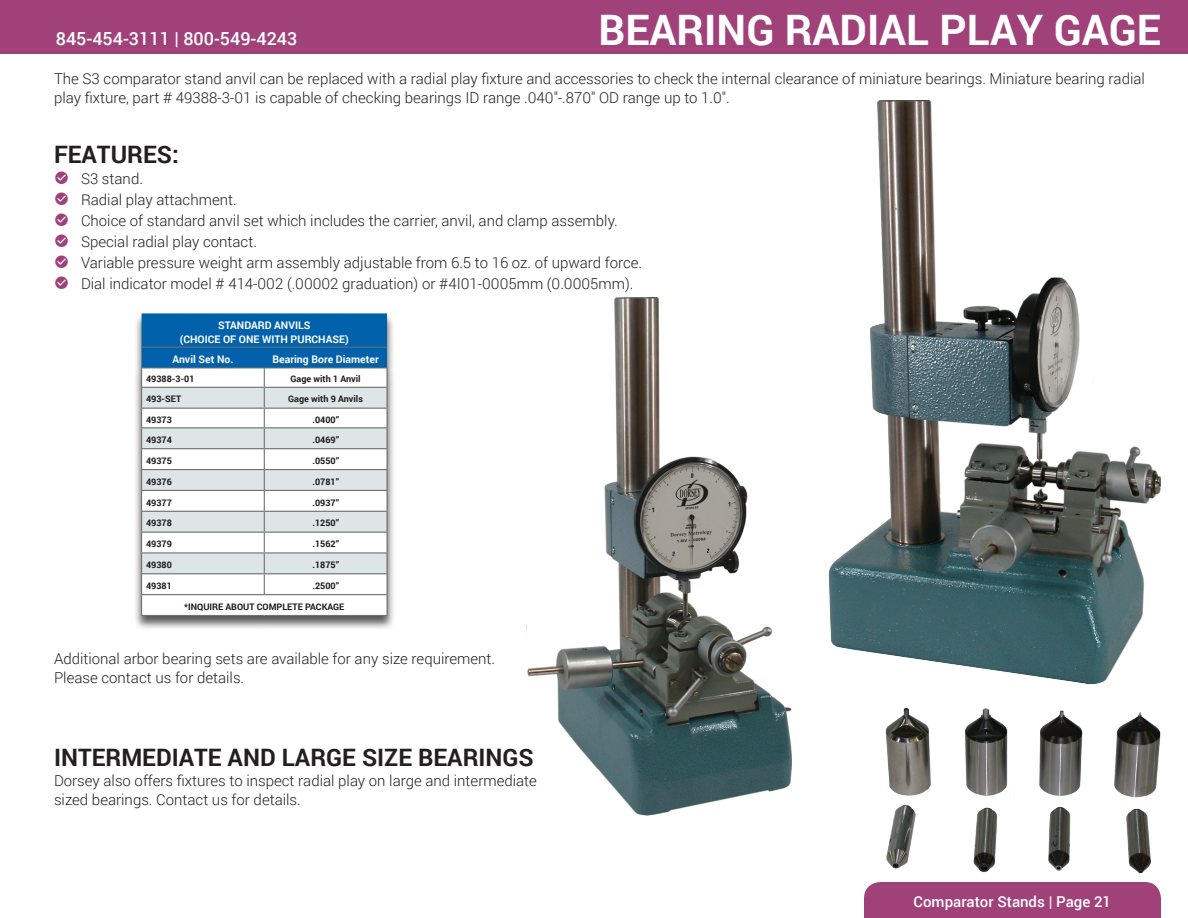
<style>
.page{position:relative;width:1188px;height:918px;background:#fff}
.page>*{position:absolute;margin:0;border:0;box-sizing:border-box;transform-origin:0 0}
.t1{font:700 42px "Roboto";color:#fff}
.t2{font:700 24px "Roboto";color:#231f20}
.t3{font:500 18px "Roboto";color:#fff}
.t4{font:300 15px/21px "Roboto";color:#231f20}
.t5{font:500 15px "Roboto";color:#fff}
.t6{font:700 10.5px/13.5px "Roboto";color:#fff;text-align:center}
.t7{font:700 9px "Roboto";color:#191a19}
</style>
<div class="page">
<div style="left:864px;top:882px;width:297px;height:36px;background:#a0417a"></div>
<div style="left:0;top:0;width:1188px;height:54px;background:#a0417a"></div>
<img style="left:829px;top:100px;width:332px;height:584px">
<img style="left:526px;top:297px;width:266px;height:518px">
<img style="left:886px;top:708px;width:274px;height:165px">
<div style="left:133px;top:312px;width:262px;height:318px;background:#231f20;opacity:.75"></div>
<svg style="left:141px;top:313px;width:247px;height:302px"></svg>
<hr style="left:264px;top:594px;width:124px;height:1px;background:#707274">
<hr style="left:386px;top:595px;width:2px;height:20px;background:#707274">
<hr style="left:141px;top:615px;width:123px;height:1px;background:#707274">
<hr style="left:264px;top:615px;width:124px;height:1px;background:#707274">
<p class="t3" style="left:56px;top:26px;width:243px">845-454-3111 | 800-549-4243</p>
<h1 class="t1" style="left:599px;top:1px;width:564px">BEARING RADIAL PLAY GAGE</h1>
<p class="t4" style="left:54px;top:68px;width:1092px;line-height:19.5px">The S3 comparator stand anvil can be replaced with a radial play fixture and accessories to check the internal clearance of miniature bearings. Miniature bearing radial play fixture, part # 49388-3-01 is capable of checking bearings ID range .040"-.870" OD range up to 1.0".</p>
<h2 class="t2" style="left:54px;top:138px;width:126px">FEATURES:</h2>
<p class="t4" style="left:81px;top:168px;width:563px">S3 stand.<br>Radial play attachment.<br>Choice of standard anvil set which includes the carrier, anvil, and clamp assembly.<br>Special radial play contact.<br>Variable pressure weight arm assembly adjustable from 6.5 to 16 oz. of upward force.<br>Dial indicator model # 414-002 (.00002 graduation) or #4I01-0005mm (0.0005mm).</p>
<p class="t6" style="left:180px;top:318px;width:171px">STANDARD ANVILS<br>(CHOICE OF ONE WITH PURCHASE)</p>
<p class="t6" style="left:172px;top:352px;width:63px">Anvil Set No.</p>
<p class="t6" style="left:273px;top:352px;width:108px">Bearing Bore Diameter</p>
<p class="t7" style="left:146px;top:373px;width:50px">49388-3-01</p>
<p class="t7" style="left:291px;top:373px;width:72px">Gage with 1 Anvil</p>
<p class="t7" style="left:146px;top:393px;width:37px">493-SET</p>
<p class="t7" style="left:288px;top:393px;width:76px">Gage with 9 Anvils</p>
<p class="t7" style="left:146px;top:413px;width:27px">49373</p>
<p class="t7" style="left:312px;top:413px;width:28px">.0400”</p>
<p class="t7" style="left:146px;top:433px;width:27px">49374</p>
<p class="t7" style="left:312px;top:433px;width:28px">.0469”</p>
<p class="t7" style="left:146px;top:454px;width:27px">49375</p>
<p class="t7" style="left:312px;top:454px;width:28px">.0550”</p>
<p class="t7" style="left:146px;top:475px;width:27px">49376</p>
<p class="t7" style="left:312px;top:475px;width:28px">.0781”</p>
<p class="t7" style="left:146px;top:496px;width:27px">49377</p>
<p class="t7" style="left:312px;top:496px;width:28px">.0937”</p>
<p class="t7" style="left:146px;top:517px;width:27px">49378</p>
<p class="t7" style="left:312px;top:517px;width:28px">.1250”</p>
<p class="t7" style="left:146px;top:538px;width:27px">49379</p>
<p class="t7" style="left:312px;top:538px;width:28px">.1562”</p>
<p class="t7" style="left:146px;top:559px;width:27px">49380</p>
<p class="t7" style="left:312px;top:559px;width:28px">.1875”</p>
<p class="t7" style="left:146px;top:579px;width:27px">49381</p>
<p class="t7" style="left:312px;top:579px;width:28px">.2500”</p>
<p class="t7" style="left:184px;top:600px;width:162px">*INQUIRE ABOUT COMPLETE PACKAGE</p>
<p class="t4" style="left:54px;top:648px;width:443px;line-height:19.5px">Additional arbor bearing sets are available for any size requirement.<br>Please contact us for details.</p>
<h2 class="t2" style="left:54px;top:741px;width:481px">INTERMEDIATE AND LARGE SIZE BEARINGS</h2>
<p class="t4" style="left:54px;top:770px;width:485px;line-height:19.5px">Dorsey also offers fixtures to inspect radial play on large and intermediate sized bearings. Contact us for details.</p>
<p class="t5" style="left:914px;top:891px;width:199px">Comparator Stands | Page 21</p>
</div>
